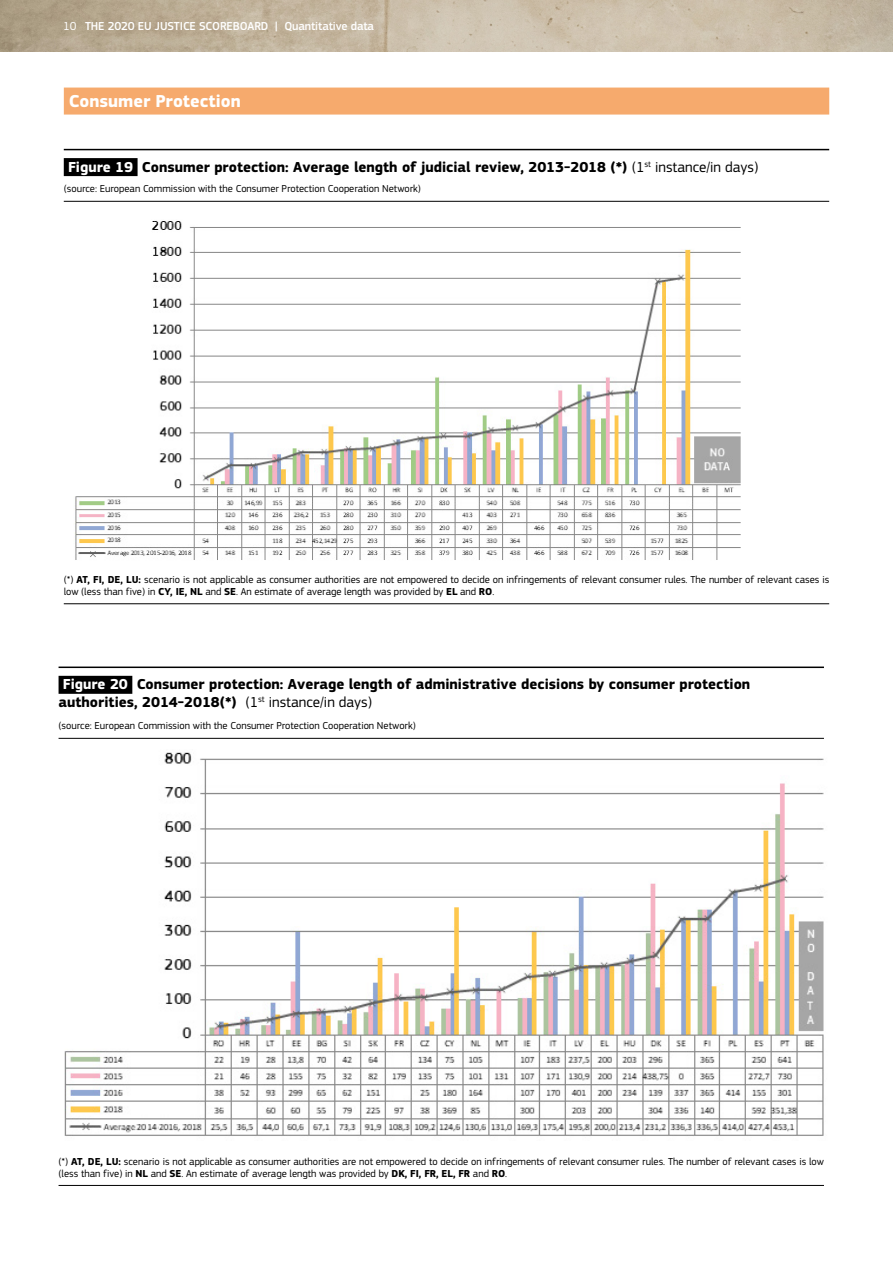
<style>
.page{position:relative;width:893px;height:1263px;background:#fff}
.page>*{position:absolute;margin:0;border:0;box-sizing:border-box;transform-origin:0 0}
._2016_0_0_0__subhead{font:700 18px "EC Square Sans Pro";color:#fff}
.figures_number_ok{font:700 15px/18px "EC Square Sans Pro";color:#000}
.t1{font:500 12px "EC Square Sans Pro";letter-spacing:-.01em;color:#fff}
.figures_small_text{font:10.5px/12px "EC Square Sans Pro";color:#000}
.s1{font-weight:400}
.s2{color:#fff}
.s3{font-weight:700}
</style>
<div class="page">
<img style="left:0;top:0;width:893px;height:51px">
<hr style="left:59px;top:1185px;width:765px;height:1px;background:#000">
<hr style="left:64px;top:603px;width:765px;height:1px;background:#000">
<hr style="left:59px;top:666px;width:765px;height:2px;background:#000">
<div style="left:59px;top:676px;width:73px;height:18px;background:#000"></div>
<hr style="left:64px;top:149px;width:765px;height:1px;background:#000">
<div style="left:64px;top:158px;width:74px;height:18px;background:#000"></div>
<hr style="left:59px;top:738px;width:765px;height:1px;background:#000">
<hr style="left:64px;top:201px;width:765px;height:1px;background:#000">
<img style="left:75px;top:221px;width:666px;height:339px">
<div style="left:64px;top:88px;width:765px;height:27px;background:#f6aa6d"></div>
<img style="left:64px;top:752px;width:760px;height:384px">
<p class="t1" style="left:63px;top:19px;width:312px"><span class="s1">10</span> THE 2020 EU JUSTICE SCOREBOARD | Quantitative data</p>
<p class="_2016_0_0_0__subhead" style="left:69px;top:90px;width:173px">Consumer Protection</p>
<p class="figures_number_ok" style="left:68px;top:158px;width:692px"><span class="s2">Figure 19</span> Consumer protection: Average length of judicial review, 2013-2018 (*) <span class="s1">(1</span><sup>st</sup> <span class="s1">instance/in days)</span></p>
<p class="figures_small_text" style="left:64px;top:183px;width:359px">(source: European Commission with the Consumer Protection Cooperation Network)</p>
<p class="figures_small_text" style="left:64px;top:573px;width:767px">(*) <span class="s3">AT, FI, DE, LU:</span> scenario is not applicable as consumer authorities are not empowered to decide on infringements of relevant consumer rules. The number of relevant cases is low (less than five) in <span class="s3">CY, IE, NL</span> and <span class="s3">SE</span>. An estimate of average length was provided by <span class="s3">EL</span> and <span class="s3">RO</span>.</p>
<p class="figures_number_ok" style="left:59px;top:676px;width:693px"><span class="s2">Figure 20</span> Consumer protection: Average length of administrative decisions by consumer protection authorities, 2014-2018(*) <span class="s1">(1</span><sup>st</sup> <span class="s1">instance/in days)</span></p>
<p class="figures_small_text" style="left:59px;top:720px;width:359px">(source: European Commission with the Consumer Protection Cooperation Network)</p>
<p class="figures_small_text" style="left:59px;top:1155px;width:767px">(*) <span class="s3">AT, DE, LU:</span> scenario is not applicable as consumer authorities are not empowered to decide on infringements of relevant consumer rules. The number of relevant cases is low (less than five) in <span class="s3">NL</span> and <span class="s3">SE</span>. An estimate of average length was provided by <span class="s3">DK, FI, FR, EL, FR</span> and <span class="s3">RO</span>.</p>
</div>
